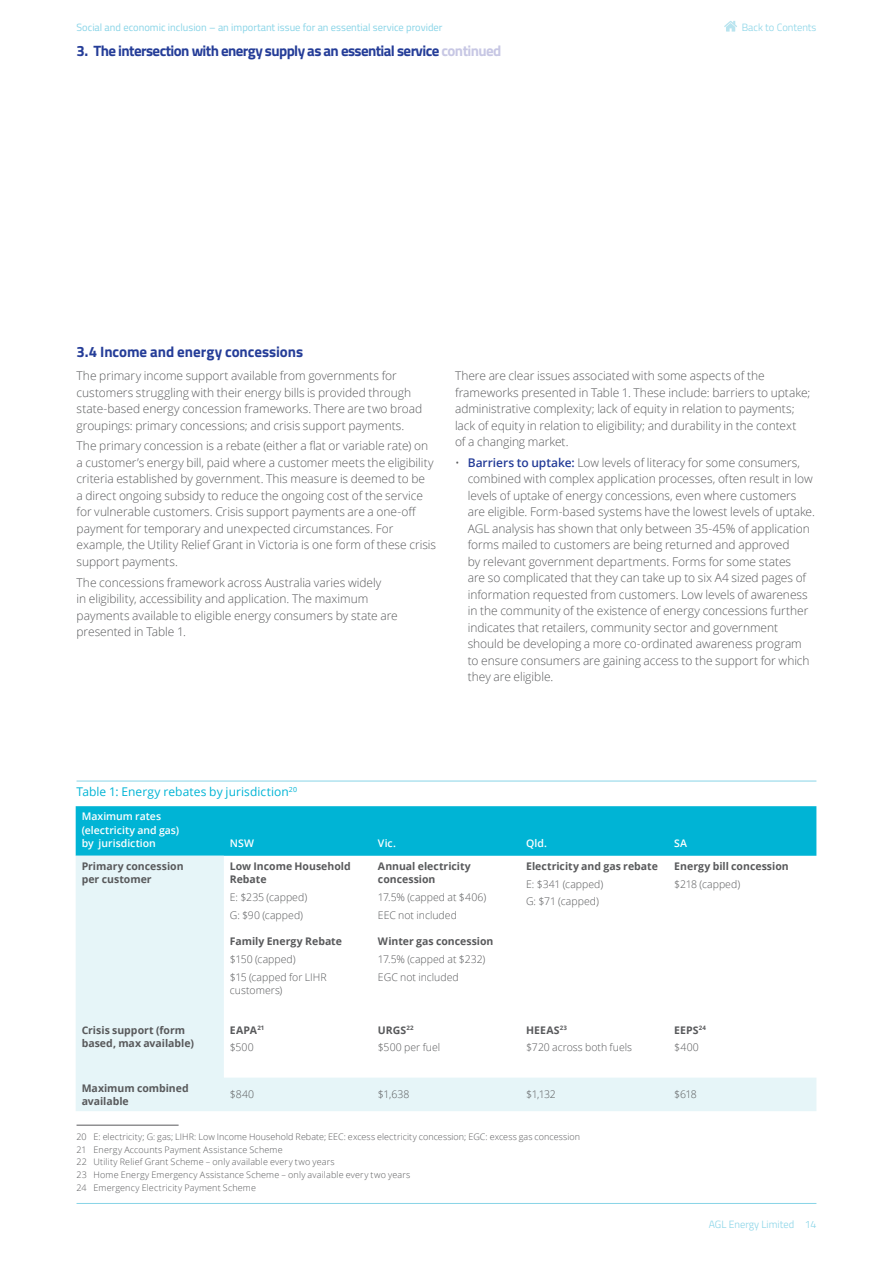
<style>
.page{position:relative;width:893px;height:1263px;background:#fff}
.page>*{position:absolute;margin:0;border:0;box-sizing:border-box;transform-origin:0 0}
._00_section_heading{font:700 15px "Titillium Web";letter-spacing:-.04em;color:#253d98}
._01_heading_lvl_1{font:700 15px "Titillium Web";letter-spacing:-.005em;color:#253d98}
._05_body_text{font:300 12px/16.5px "Open Sans";letter-spacing:-.005em;color:#58595b}
._04_figure_heading{font:12px "Open Sans";letter-spacing:.005em;color:#00b4d5}
._05_body_text-2{font:700 10.5px/13.5px "Open Sans";color:#58595b}
._05_body_text-3{font:300 10.5px/13.5px "Open Sans";color:#58595b}
.t1{font:10.5px "Titillium Web";color:#88d4e7}
._05_body_text-4{font:600 10.5px/13.5px "Open Sans";color:#fff}
.t2{font:300 10.5px "Titillium Web";color:#88d4e7}
._12_footnote{font:300 9px "Open Sans";letter-spacing:.015em;color:#58595b}
._12_footnote_-__FIRS{font:300 9px "Open Sans";letter-spacing:.005em;color:#58595b}
.s1{color:#c7c7e4}
.s2{font-weight:600;color:#253d98}
</style>
<div class="page">
<svg style="left:724px;top:21px;width:13px;height:11px"></svg>
<hr style="left:77px;top:1203px;width:739px;height:1px;background:#88d4e7">
<hr style="left:77px;top:781px;width:739px;height:1px;background:#88d4e7">
<hr style="left:77px;top:1125px;width:102px;height:1px;background:#58595b">
<div style="left:76px;top:806px;width:740px;height:50px;background:#00b4d5"></div>
<svg style="left:76px;top:856px;width:740px;height:255px"></svg>
<p class="t1" style="left:77px;top:19px;width:367px">Social and economic inclusion – an important issue for an essential service provider</p>
<p class="t2" style="left:742px;top:20px;width:76px">Back to Contents</p>
<p class="_00_section_heading" style="left:77px;top:39px;width:426px">3. The intersection with energy supply as an essential service <span class="s1">continued</span></p>
<p class="_01_heading_lvl_1" style="left:77px;top:340px;width:228px">3.4 Income and energy concessions</p>
<p class="_05_body_text" style="left:77px;top:367px;width:347px">The primary income support available from governments for customers struggling with their energy bills is provided through state-based energy concession frameworks. There are two broad groupings: primary concessions; and crisis support payments.</p>
<p class="_05_body_text" style="left:77px;top:437px;width:361px">The primary concession is a rebate (either a flat or variable rate) on a customer’s energy bill, paid where a customer meets the eligibility criteria established by government. This measure is deemed to be<br>a direct ongoing subsidy to reduce the ongoing cost of the service for vulnerable customers. Crisis support payments are a one-off payment for temporary and unexpected circumstances. For example, the Utility Relief Grant in Victoria is one form of these crisis support payments.</p>
<p class="_05_body_text" style="left:77px;top:574px;width:323px">The concessions framework across Australia varies widely<br>in eligibility, accessibility and application. The maximum payments available to eligible energy consumers by state are presented in Table 1.</p>
<p class="_05_body_text" style="left:455px;top:367px;width:357px">There are clear issues associated with some aspects of the frameworks presented in Table 1. These include: barriers to uptake; administrative complexity; lack of equity in relation to payments; lack of equity in relation to eligibility; and durability in the context<br>of a changing market.</p>
<p class="_05_body_text" style="left:468px;top:454px;width:349px;text-indent:-13px">• <span class="s2">Barriers to uptake:</span> Low levels of literacy for some consumers, combined with complex application processes, often result in low levels of uptake of energy concessions, even where customers are eligible. Form-based systems have the lowest levels of uptake.<br>AGL analysis has shown that only between 35-45% of application forms mailed to customers are being returned and approved<br>by relevant government departments. Forms for some states<br>are so complicated that they can take up to six A4 sized pages of information requested from customers. Low levels of awareness in the community of the existence of energy concessions further indicates that retailers, community sector and government should be developing a more co-ordinated awareness program to ensure consumers are gaining access to the support for which they are eligible.</p>
<p class="_04_figure_heading" style="left:77px;top:783px;width:222px">Table 1: Energy rebates by jurisdiction<sup>20</sup></p>
<p class="_05_body_text-4" style="left:82px;top:809px;width:99px">Maximum rates (electricity and gas) by jurisdiction</p>
<p class="_05_body_text-4" style="left:230px;top:836px;width:26px">NSW</p>
<p class="_05_body_text-4" style="left:378px;top:836px;width:19px">Vic.</p>
<p class="_05_body_text-4" style="left:526px;top:836px;width:22px">Qld.</p>
<p class="_05_body_text-4" style="left:674px;top:836px;width:14px">SA</p>
<p class="_05_body_text-2" style="left:82px;top:859px;width:103px">Primary concession per customer</p>
<p class="_05_body_text-2" style="left:230px;top:859px;width:122px">Low Income Household<br>Rebate</p>
<p class="_05_body_text-3" style="left:230px;top:890px;width:79px">E: $235 (capped)</p>
<p class="_05_body_text-3" style="left:230px;top:908px;width:75px">G: $90 (capped)</p>
<p class="_05_body_text-2" style="left:230px;top:934px;width:114px">Family Energy Rebate</p>
<p class="_05_body_text-3" style="left:230px;top:952px;width:67px">$150 (capped)</p>
<p class="_05_body_text-3" style="left:230px;top:970px;width:98px">$15 (capped for LIHR customers)</p>
<p class="_05_body_text-2" style="left:82px;top:1023px;width:114px">Crisis support (form based, max available)</p>
<p class="_05_body_text-2" style="left:230px;top:1023px;width:36px">EAPA<sup>21</sup></p>
<p class="_05_body_text-3" style="left:230px;top:1040px;width:25px">$500</p>
<p class="_05_body_text-2" style="left:378px;top:859px;width:94px">Annual electricity concession</p>
<p class="_05_body_text-3" style="left:378px;top:890px;width:110px">17.5% (capped at $406)</p>
<p class="_05_body_text-3" style="left:378px;top:908px;width:80px">EEC not included</p>
<p class="_05_body_text-2" style="left:378px;top:934px;width:117px">Winter gas concession</p>
<p class="_05_body_text-3" style="left:378px;top:952px;width:109px">17.5% (capped at $232)</p>
<p class="_05_body_text-3" style="left:378px;top:970px;width:82px">EGC not included</p>
<p class="_05_body_text-2" style="left:378px;top:1023px;width:37px">URGS<sup>22</sup></p>
<p class="_05_body_text-3" style="left:378px;top:1040px;width:64px">$500 per fuel</p>
<p class="_05_body_text-2" style="left:526px;top:859px;width:133px">Electricity and gas rebate</p>
<p class="_05_body_text-3" style="left:526px;top:877px;width:79px">E: $341 (capped)</p>
<p class="_05_body_text-3" style="left:526px;top:894px;width:74px">G: $71 (capped)</p>
<p class="_05_body_text-2" style="left:674px;top:859px;width:116px">Energy bill concession</p>
<p class="_05_body_text-3" style="left:674px;top:877px;width:67px">$218 (capped)</p>
<p class="_05_body_text-2" style="left:526px;top:1023px;width:42px">HEEAS<sup>23</sup></p>
<p class="_05_body_text-3" style="left:526px;top:1040px;width:108px">$720 across both fuels</p>
<p class="_05_body_text-2" style="left:674px;top:1023px;width:33px">EEPS<sup>24</sup></p>
<p class="_05_body_text-3" style="left:674px;top:1040px;width:26px">$400</p>
<p class="_05_body_text-2" style="left:82px;top:1081px;width:109px">Maximum combined available</p>
<p class="_05_body_text-3" style="left:230px;top:1087px;width:26px">$840</p>
<p class="_05_body_text-3" style="left:378px;top:1087px;width:33px">$1,638</p>
<p class="_05_body_text-3" style="left:526px;top:1087px;width:31px">$1,132</p>
<p class="_05_body_text-3" style="left:674px;top:1087px;width:24px">$618</p>
<p class="_12_footnote_-__FIRS" style="left:77px;top:1131px;width:505px">20 E: electricity; G: gas; LIHR: Low Income Household Rebate; EEC: excess electricity concession; EGC: excess gas concession</p>
<p class="_12_footnote" style="left:77px;top:1143px;width:208px">21 Energy Accounts Payment Assistance Scheme</p>
<p class="_12_footnote" style="left:77px;top:1156px;width:260px">22 Utility Relief Grant Scheme – only available every two years</p>
<p class="_12_footnote" style="left:77px;top:1168px;width:335px">23 Home Energy Emergency Assistance Scheme – only available every two years</p>
<p class="_12_footnote" style="left:77px;top:1181px;width:181px">24 Emergency Electricity Payment Scheme</p>
<p class="t2" style="left:709px;top:1216px;width:109px">AGL Energy Limited 14</p>
</div>
